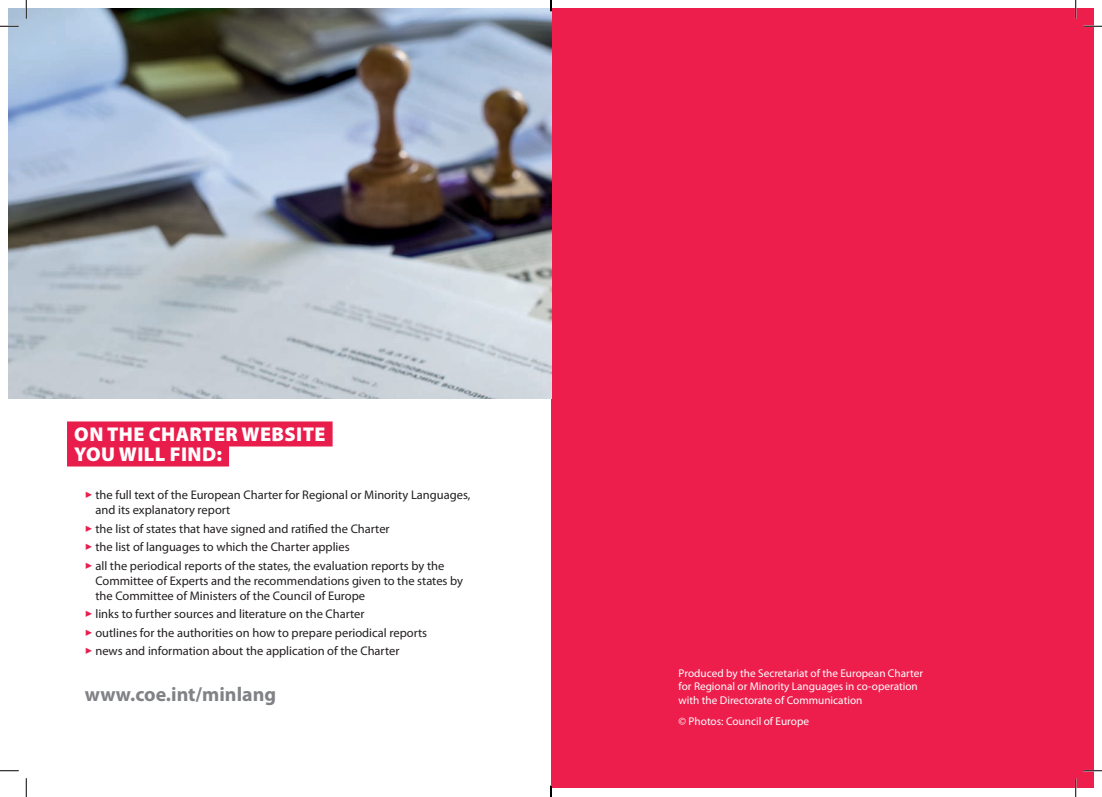
<style>
.page{position:relative;width:1102px;height:797px;background:#fff}
.page>*{position:absolute;margin:0;border:0;box-sizing:border-box;transform-origin:0 0}
.t1{font:900 20px/20px "Myriad Pro";letter-spacing:.02em;color:#fff}
.t2{font:700 20px "Myriad Pro";color:#808285}
.t3{font:12.5px/15px "Myriad Pro";color:#231f20}
.t4{font:11.25px/13.5px "Myriad Pro";color:#fff}
.s1{color:#e91d4b}
</style>
<div class="page">
<div style="left:551px;top:9px;width:542px;height:779px;background:#ed1e4c"></div>
<img style="left:9px;top:9px;width:542px;height:389px">
<div style="left:67px;top:421px;width:265px;height:25px;background:#e91d4b"></div>
<div style="left:67px;top:441px;width:162px;height:25px;background:#e91d4b"></div>
<svg style="left:0;top:25px;width:19px;height:2px"></svg>
<svg style="left:1083px;top:25px;width:18px;height:2px"></svg>
<svg style="left:0;top:770px;width:19px;height:1px"></svg>
<svg style="left:1083px;top:770px;width:18px;height:1px"></svg>
<svg style="left:25px;top:0;width:2px;height:19px"></svg>
<svg style="left:25px;top:778px;width:2px;height:19px"></svg>
<svg style="left:1074px;top:0;width:2px;height:19px"></svg>
<svg style="left:1074px;top:778px;width:2px;height:19px"></svg>
<svg style="left:550px;top:785px;width:1px;height:12px"></svg>
<h1 class="t1" style="left:74px;top:423px;width:253px">ON THE CHARTER WEBSITE<br>YOU WILL FIND:</h1>
<p class="t3" style="left:95px;top:487px;width:376px;text-indent:-11px"><span class="s1">✓</span> the full text of the European Charter for Regional or Minority Languages, and its explanatory report</p>
<p class="t3" style="left:85px;top:521px;width:306px"><span class="s1">✓</span> the list of states that have signed and ratified the Charter</p>
<p class="t3" style="left:85px;top:539px;width:266px"><span class="s1">✓</span> the list of languages to which the Charter applies</p>
<p class="t3" style="left:95px;top:558px;width:369px;text-indent:-11px"><span class="s1">✓</span> all the periodical reports of the states, the evaluation reports by the<br>Committee of Experts and the recommendations given to the states by the Committee of Ministers of the Council of Europe</p>
<p class="t3" style="left:85px;top:606px;width:281px"><span class="s1">✓</span> links to further sources and literature on the Charter</p>
<p class="t3" style="left:85px;top:625px;width:344px"><span class="s1">✓</span> outlines for the authorities on how to prepare periodical reports</p>
<p class="t3" style="left:85px;top:643px;width:316px"><span class="s1">✓</span> news and information about the application of the Charter</p>
<h1 class="t2" style="left:85px;top:681px;width:193px">www.coe.int/minlang</h1>
<p class="t4" style="left:678px;top:666px;width:246px">Produced by the Secretariat of the European Charter for Regional or Minority Languages in co-operation with the Directorate of Communication</p>
<p class="t4" style="left:678px;top:714px;width:132px">© Photos: Council of Europe</p>
</div>
